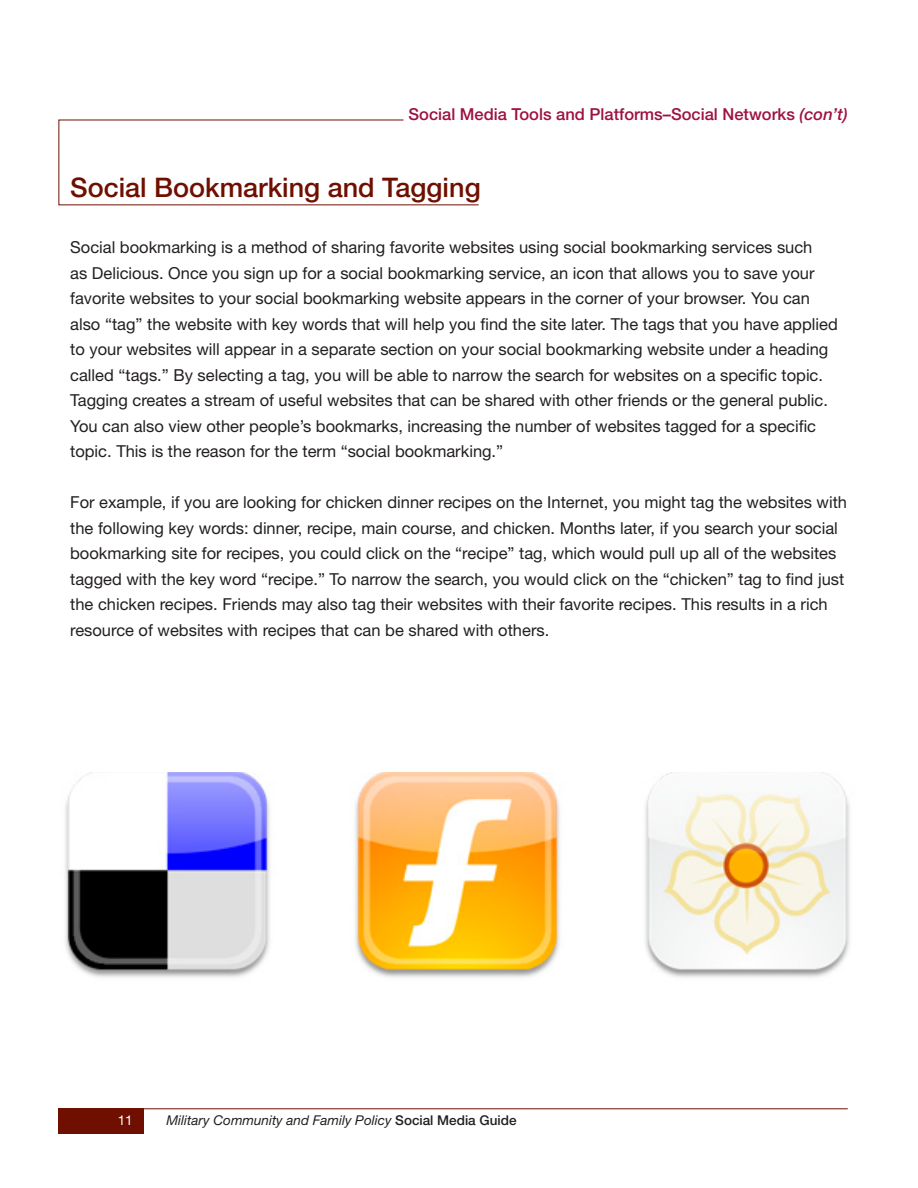
<style>
.page{position:relative;width:918px;height:1188px;background:#fff}
.page>*{position:absolute;margin:0;border:0;box-sizing:border-box;transform-origin:0 0}
.section_subheads{font:500 27px "Helvetica Neue LT Std";color:#6f0f00}
.t1{font:16.5px/25.5px "Helvetica Neue LT Std";color:#231f20}
.section_continue{font:500 16.5px "Helvetica Neue LT Std";color:#9e1142}
.t2{font:italic 13.5px "Helvetica Neue LT Std";color:#231f20}
.t3{font:13.5px "Helvetica Neue LT Std";color:#fff}
.s1{font-style:italic}
.s2{font-weight:500;font-style:normal}
</style>
<div class="page">
<div style="left:58px;top:1108px;width:86px;height:26px;background:#6f0f00"></div>
<hr style="left:140px;top:1108px;width:708px;height:1px;background:#6f0f00">
<svg style="left:58px;top:119px;width:421px;height:87px"></svg>
<img style="left:65px;top:772px;width:206px;height:206px">
<img style="left:354px;top:772px;width:206px;height:206px">
<img style="left:645px;top:772px;width:205px;height:206px">
<p class="section_continue" style="left:409px;top:104px;width:441px">Social Media Tools and Platforms–Social Networks <span class="s1">(con’t)</span></p>
<p class="section_subheads" style="left:70px;top:171px;width:412px">Social Bookmarking and Tagging</p>
<p class="t1" style="left:70px;top:234px;width:769px">Social bookmarking is a method of sharing favorite websites using social bookmarking services such<br>as Delicious. Once you sign up for a social bookmarking service, an icon that allows you to save your favorite websites to your social bookmarking website appears in the corner of your browser. You can also “tag” the website with key words that will help you find the site later. The tags that you have applied to your websites will appear in a separate section on your social bookmarking website under a heading called “tags.” By selecting a tag, you will be able to narrow the search for websites on a specific topic.<br>Tagging creates a stream of useful websites that can be shared with other friends or the general public.<br>You can also view other people’s bookmarks, increasing the number of websites tagged for a specific topic. This is the reason for the term “social bookmarking.”</p>
<p class="t1" style="left:70px;top:489px;width:778px">For example, if you are looking for chicken dinner recipes on the Internet, you might tag the websites with the following key words: dinner, recipe, main course, and chicken. Months later, if you search your social bookmarking site for recipes, you could click on the “recipe” tag, which would pull up all of the websites tagged with the key word “recipe.” To narrow the search, you would click on the “chicken” tag to find just the chicken recipes. Friends may also tag their websites with their favorite recipes. This results in a rich resource of websites with recipes that can be shared with others.</p>
<p class="t3" style="left:118px;top:1112px;width:17px">11</p>
<p class="t2" style="left:167px;top:1112px;width:352px">Military Community and Family Policy <span class="s2">Social Media Guide</span></p>
</div>
